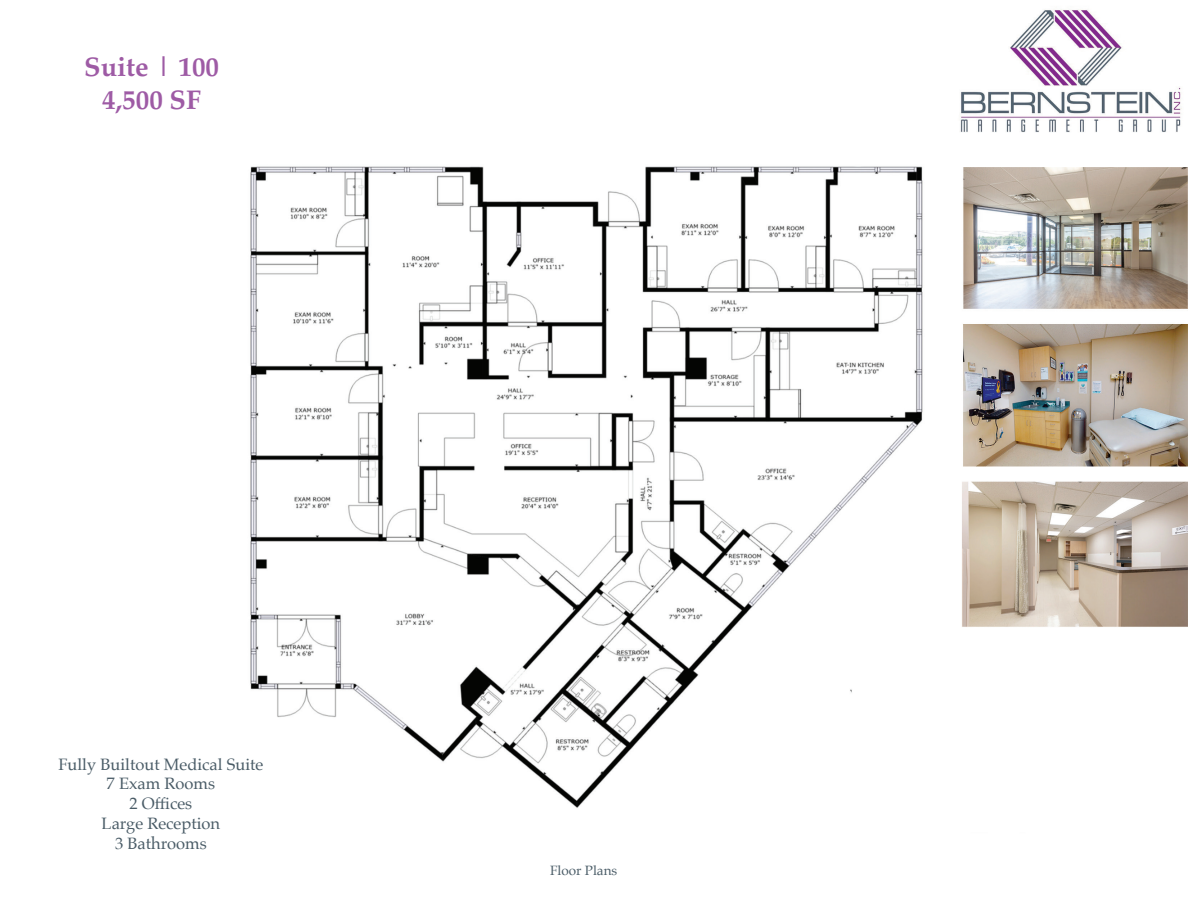
<style>
.page{position:relative;width:1188px;height:918px;background:#fff}
.page>*{position:absolute;margin:0;border:0;box-sizing:border-box;transform-origin:0 0}
.t1{font:700 27px/32.4px "Palatino";color:#9e5ba5;text-align:center}
.t2{font:16.5px/19.8px "Palatino";color:#4a5c67;text-align:center}
.t3{font:13.5px "Palatino";color:#4a5c67}
</style>
<div class="page">
<img style="left:250px;top:9px;width:938px;height:799px">
<h1 class="t1" style="left:84px;top:50px;width:136px">Suite | 100<br>4,500 SF</h1>
<p class="t2" style="left:58px;top:754px;width:207px">Fully Builtout Medical Suite<br>7 Exam Rooms<br>2 Offices<br>Large Reception<br>3 Bathrooms</p>
<p class="t3" style="left:550px;top:859px;width:69px">Floor Plans</p>
</div>
